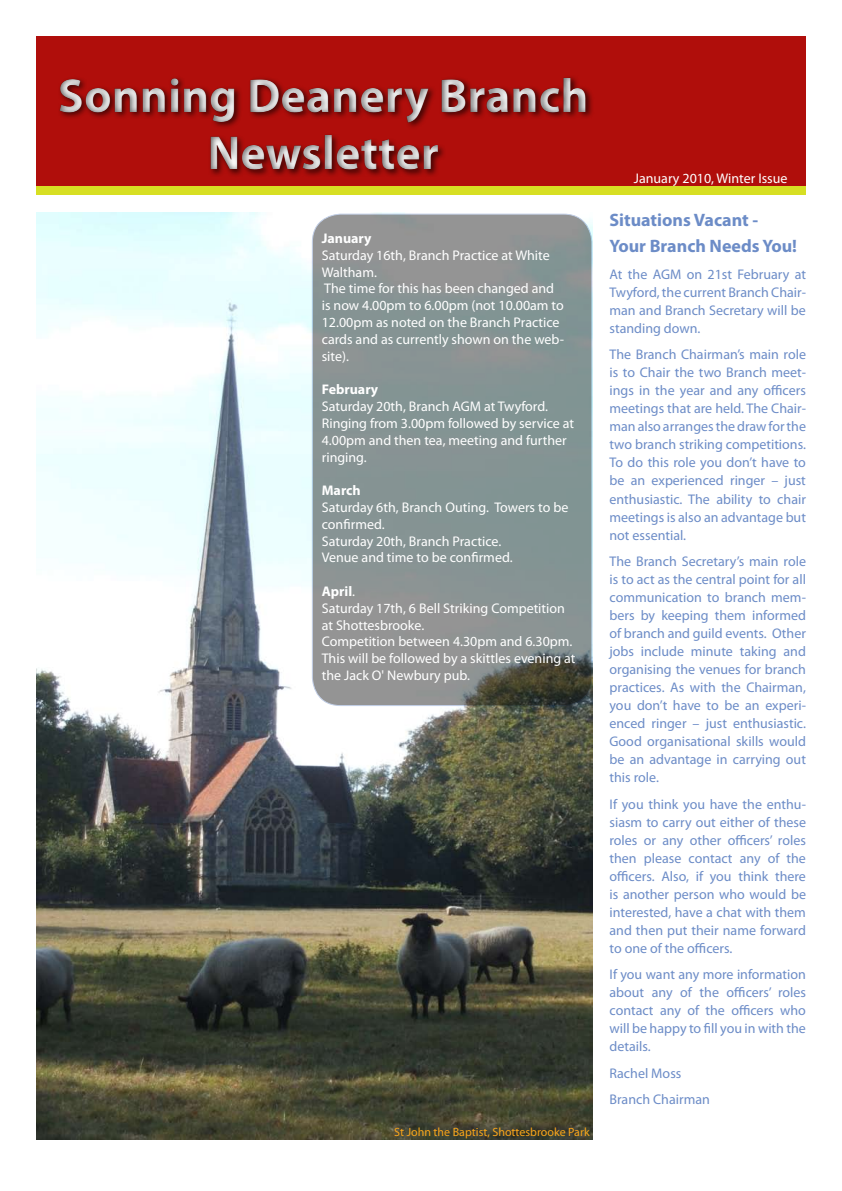
<style>
.page{position:relative;width:842px;height:1191px;background:#fff}
.page>*{position:absolute;margin:0;border:0;box-sizing:border-box;transform-origin:0 0}
.t1{font:700 48px/57.6px "Myriad Pro";color:#fff;text-align:center}
.t2{font:700 18px/26.5px "Myriad Pro";color:#6c8cc7}
.t3{font:14px/18px "Myriad Pro";color:#6c8cc7;text-align:justify}
.t4{font:14px/16.8px "Myriad Pro";color:#fff}
.t5{font:700 14px "Myriad Pro";color:#fff}
.t6{font:12px "Myriad Pro";color:#faa61a}
.s1{font-weight:700}
</style>
<div class="page">
<div style="left:36px;top:36px;width:770px;height:153px;background:#b00e0b"></div>
<div style="left:36px;top:187px;width:770px;height:8px;background:#d7df23"></div>
<img style="left:36px;top:212px;width:556px;height:928px">
<div style="left:57px;top:75px;width:614px;height:132px;background:#000;opacity:.6"></div>
<div style="left:50px;top:63px;width:599px;height:118px;background:#000;opacity:.6"></div>
<svg style="left:312px;top:214px;width:280px;height:491px;fill:#879494"></svg>
<h1 class="t1" style="left:58px;top:65px;width:532px">Sonning Deanery Branch<br>Newsletter</h1>
<p class="t5" style="left:322px;top:229px;width:51px">January</p>
<p class="t4" style="left:322px;top:246px;width:244px">Saturday 16th, Branch Practice at White<br>Waltham.<br>The time for this has been changed and is now 4.00pm to 6.00pm (not 10.00am to<br>12.00pm as noted on the Branch Practice cards and as currently shown on the web&shy;site).</p>
<p class="t5" style="left:322px;top:380px;width:58px">February</p>
<p class="t4" style="left:322px;top:398px;width:254px">Saturday 20th, Branch AGM at Twyford.<br>Ringing from 3.00pm followed by service at<br>4.00pm and then tea, meeting and further ringing.</p>
<p class="t5" style="left:322px;top:481px;width:41px">March</p>
<p class="t4" style="left:322px;top:498px;width:248px">Saturday 6th, Branch Outing. Towers to be confirmed.<br>Saturday 20th, Branch Practice.<br>Venue and time to be confirmed.</p>
<p class="t4" style="left:322px;top:582px;width:255px"><span class="s1">April</span>.<br>Saturday 17th, 6 Bell Striking Competition at Shottesbrooke.<br>Competition between 4.30pm and 6.30pm.<br>This will be followed by a skittles evening at the Jack O' Newbury pub.</p>
<p class="t6" style="left:394px;top:1124px;width:197px">St John the Baptist, Shottesbrooke Park</p>
<p class="t4" style="left:634px;top:170px;width:155px">January 2010, Winter Issue</p>
<p class="t2" style="left:609px;top:206px;width:189px">Situations Vacant -<br>Your Branch Needs You!</p>
<p class="t3" style="left:609px;top:265px;width:198px">At the AGM on 21st February at Twyford, the current Branch Chair&shy;man and Branch Secretary will be standing down.</p>
<p class="t3" style="left:609px;top:345px;width:198px">The Branch Chairman’s main role is to Chair the two Branch meet&shy;ings in the year and any officers meetings that are held. The Chair&shy;man also arranges the draw for the two branch striking competitions.<br>To do this role you don’t have to be an experienced ringer – just enthusiastic. The ability to chair meetings is also an advantage but not essential.</p>
<p class="t3" style="left:609px;top:552px;width:198px">The Branch Secretary’s main role is to act as the central point for all communication to branch mem&shy;bers by keeping them informed of branch and guild events. Other jobs include minute taking and organising the venues for branch practices. As with the Chairman, you don’t have to be an experi&shy;enced ringer – just enthusiastic.<br>Good organisational skills would be an advantage in carrying out this role.</p>
<p class="t3" style="left:609px;top:794px;width:198px">If you think you have the enthu&shy;siasm to carry out either of these roles or any other officers’ roles then please contact any of the officers. Also, if you think there is another person who would be interested, have a chat with them and then put their name forward to one of the officers.</p>
<p class="t3" style="left:609px;top:965px;width:198px">If you want any more information about any of the officers’ roles contact any of the officers who will be happy to fill you in with the details.</p>
<p class="t3" style="left:609px;top:1059px;width:102px;line-height:26.5px">Rachel Moss<br>Branch Chairman</p>
</div>
